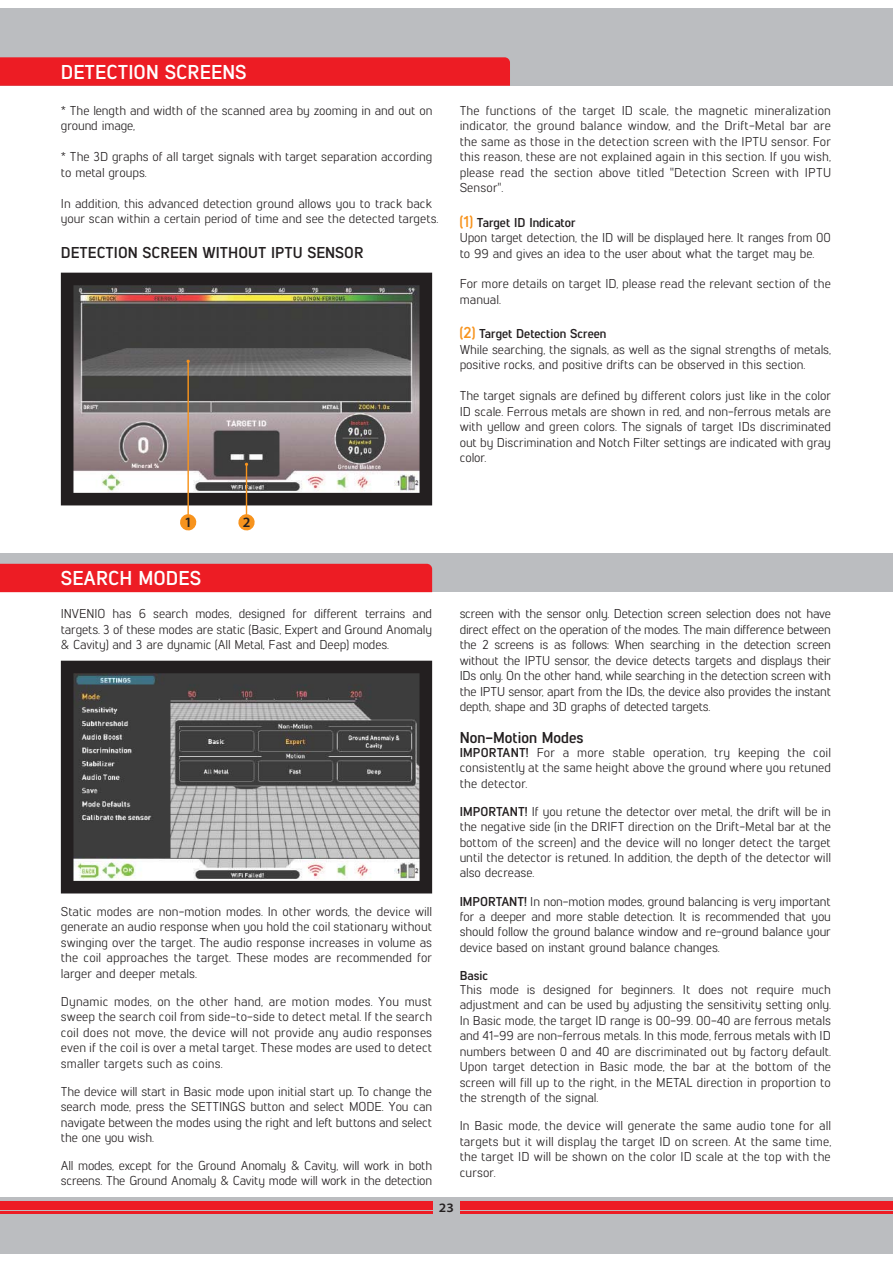
<style>
.page{position:relative;width:893px;height:1263px;background:#fff}
.page>*{position:absolute;margin:0;border:0;box-sizing:border-box;transform-origin:0 0}
.t1{font:700 20.1px "Lintel";color:#fff}
.t2{font:700 15.75px "Lintel";color:#231f20}
.t3{font:600 14.25px "Myriad Pro";color:#231f20}
.t4{font:12.9px/15.5px "Lintel";color:#231f20;text-align:justify}
.t5{font:700 12.9px "Lintel";color:#231f20}
.t6{font:600 semi-expanded 12.9px "Myriad Pro";color:#231f20}
.s1{font-weight:700;font-size:15.75px;color:#f7931d}
.s2{font-weight:700}
</style>
<div class="page">
<div style="left:0;top:1197px;width:893px;height:57px;background:#bbbdc0"></div>
<div style="left:0;top:1205px;width:432px;height:5px;background:#ed1c24"></div>
<hr style="left:0;top:1201px;width:432px;height:2px;background:#ed1c24">
<hr style="left:0;top:1212px;width:432px;height:2px;background:#ed1c24">
<div style="left:460px;top:1205px;width:433px;height:5px;background:#ed1c24"></div>
<hr style="left:460px;top:1201px;width:433px;height:2px;background:#ed1c24">
<hr style="left:460px;top:1212px;width:433px;height:2px;background:#ed1c24">
<div style="left:0;top:9px;width:893px;height:77px;background:#bbbdc0"></div>
<div style="left:0;top:57px;width:510px;height:29px;background:#ed1c24"></div>
<svg style="left:61px;top:273px;width:371px;height:232px;background:#686361"></svg>
<hr style="left:246px;top:464px;width:1px;height:58px;background:#f7931d">
<svg style="left:238px;top:513px;width:17px;height:18px"></svg>
<hr style="left:187px;top:361px;width:2px;height:161px;background:#f7931d">
<svg style="left:180px;top:513px;width:17px;height:18px"></svg>
<svg style="left:61px;top:661px;width:371px;height:233px;background:#6b6a6a"></svg>
<div style="left:0;top:554px;width:893px;height:38px;background:#bbbdc0"></div>
<div style="left:0;top:564px;width:432px;height:28px;background:#ed1c24"></div>
<h1 class="t1" style="left:61px;top:64px;width:187px">DETECTION SCREENS</h1>
<p class="t4" style="left:61px;top:104px;width:373px">* The length and width of the scanned area by zooming in and out on ground image,</p>
<p class="t4" style="left:61px;top:150px;width:373px">* The 3D graphs of all target signals with target separation according to metal groups.</p>
<p class="t4" style="left:61px;top:197px;width:379px">In addition, this advanced detection ground allows you to track back your scan within a certain period of time and see the detected targets.</p>
<p class="t2" style="left:61px;top:246px;width:304px">DETECTION SCREEN WITHOUT IPTU SENSOR</p>
<p class="t4" style="left:460px;top:104px;width:373px">The functions of the target ID scale, the magnetic mineralization indicator, the ground balance window, and the Drift-Metal bar are the same as those in the detection screen with the IPTU sensor. For this reason, these are not explained again in this section. If you wish, please read the section above titled ''Detection Screen with IPTU Sensor''.</p>
<p class="t4" style="left:460px;top:215px;width:373px;text-align:left"><span class="s1">(1)</span> <span class="s2">Target ID Indicator<br></span>Upon target detection, the ID will be displayed here. It ranges from 00 to 99 and gives an idea to the user about what the target may be.</p>
<p class="t4" style="left:460px;top:277px;width:373px">For more details on target ID, please read the relevant section of the manual.</p>
<p class="t4" style="left:460px;top:327px;width:373px;text-align:left"><span class="s1">(2)</span> <span class="s2">Target Detection Screen<br></span>While searching, the signals, as well as the signal strengths of metals, positive rocks, and positive drifts can be observed in this section.</p>
<p class="t4" style="left:460px;top:389px;width:373px">The target signals are defined by different colors just like in the color ID scale. Ferrous metals are shown in red, and non-ferrous metals are with yellow and green colors. The signals of target IDs discriminated out by Discrimination and Notch Filter settings are indicated with gray color.</p>
<p class="t3" style="left:184px;top:517px;width:9px">1</p>
<p class="t3" style="left:243px;top:517px;width:9px">2</p>
<h1 class="t1" style="left:61px;top:571px;width:142px">SEARCH MODES</h1>
<p class="t4" style="left:61px;top:607px;width:373px">INVENIO has 6 search modes, designed for different terrains and targets. 3 of these modes are static (Basic, Expert and Ground Anomaly &amp; Cavity) and 3 are dynamic (All Metal, Fast and Deep) modes.</p>
<p class="t4" style="left:61px;top:905px;width:373px">Static modes are non-motion modes. In other words, the device will generate an audio response when you hold the coil stationary without swinging over the target. The audio response increases in volume as the coil approaches the target. These modes are recommended for larger and deeper metals.</p>
<p class="t4" style="left:61px;top:995px;width:373px">Dynamic modes, on the other hand, are motion modes. You must sweep the search coil from side-to-side to detect metal. If the search coil does not move, the device will not provide any audio responses even if the coil is over a metal target. These modes are used to detect smaller targets such as coins.</p>
<p class="t4" style="left:61px;top:1084px;width:373px">The device will start in Basic mode upon initial start up. To change the search mode, press the SETTINGS button and select MODE. You can navigate between the modes using the right and left buttons and select the one you wish.</p>
<p class="t4" style="left:61px;top:1159px;width:373px">All modes, except for the Ground Anomaly &amp; Cavity, will work in both screens. The Ground Anomaly &amp; Cavity mode will work in the detection</p>
<p class="t4" style="left:460px;top:607px;width:373px">screen with the sensor only. Detection screen selection does not have direct effect on the operation of the modes. The main difference between the 2 screens is as follows: When searching in the detection screen without the IPTU sensor, the device detects targets and displays their IDs only. On the other hand, while searching in the detection screen with the IPTU sensor, apart from the IDs, the device also provides the instant depth, shape and 3D graphs of detected targets.</p>
<p class="t2" style="left:460px;top:731px;width:125px">Non-Motion Modes</p>
<p class="t4" style="left:460px;top:745px;width:373px"><span class="s2">IMPORTANT!</span> For a more stable operation, try keeping the coil consistently at the same height above the ground where you retuned the detector.</p>
<p class="t4" style="left:460px;top:804px;width:373px"><span class="s2">IMPORTANT!</span> If you retune the detector over metal, the drift will be in the negative side (in the DRIFT direction on the Drift-Metal bar at the bottom of the screen) and the device will no longer detect the target until the detector is retuned. In addition, the depth of the detector will also decrease.</p>
<p class="t4" style="left:460px;top:894px;width:373px"><span class="s2">IMPORTANT!</span> In non-motion modes, ground balancing is very important for a deeper and more stable detection. It is recommended that you should follow the ground balance window and re-ground balance your device based on instant ground balance changes.</p>
<p class="t5" style="left:460px;top:971px;width:30px">Basic</p>
<p class="t4" style="left:460px;top:983px;width:373px">This mode is designed for beginners. It does not require much adjustment and can be used by adjusting the sensitivity setting only.<br>In Basic mode, the target ID range is 00-99. 00-40 are ferrous metals and 41-99 are non-ferrous metals. In this mode, ferrous metals with ID numbers between 0 and 40 are discriminated out by factory default.<br>Upon target detection in Basic mode, the bar at the bottom of the screen will fill up to the right, in the METAL direction in proportion to the strength of the signal.</p>
<p class="t4" style="left:460px;top:1119px;width:373px">In Basic mode, the device will generate the same audio tone for all targets but it will display the target ID on screen. At the same time, the target ID will be shown on the color ID scale at the top with the cursor.</p>
<p class="t6" style="left:439px;top:1200px;width:16px">23</p>
</div>
